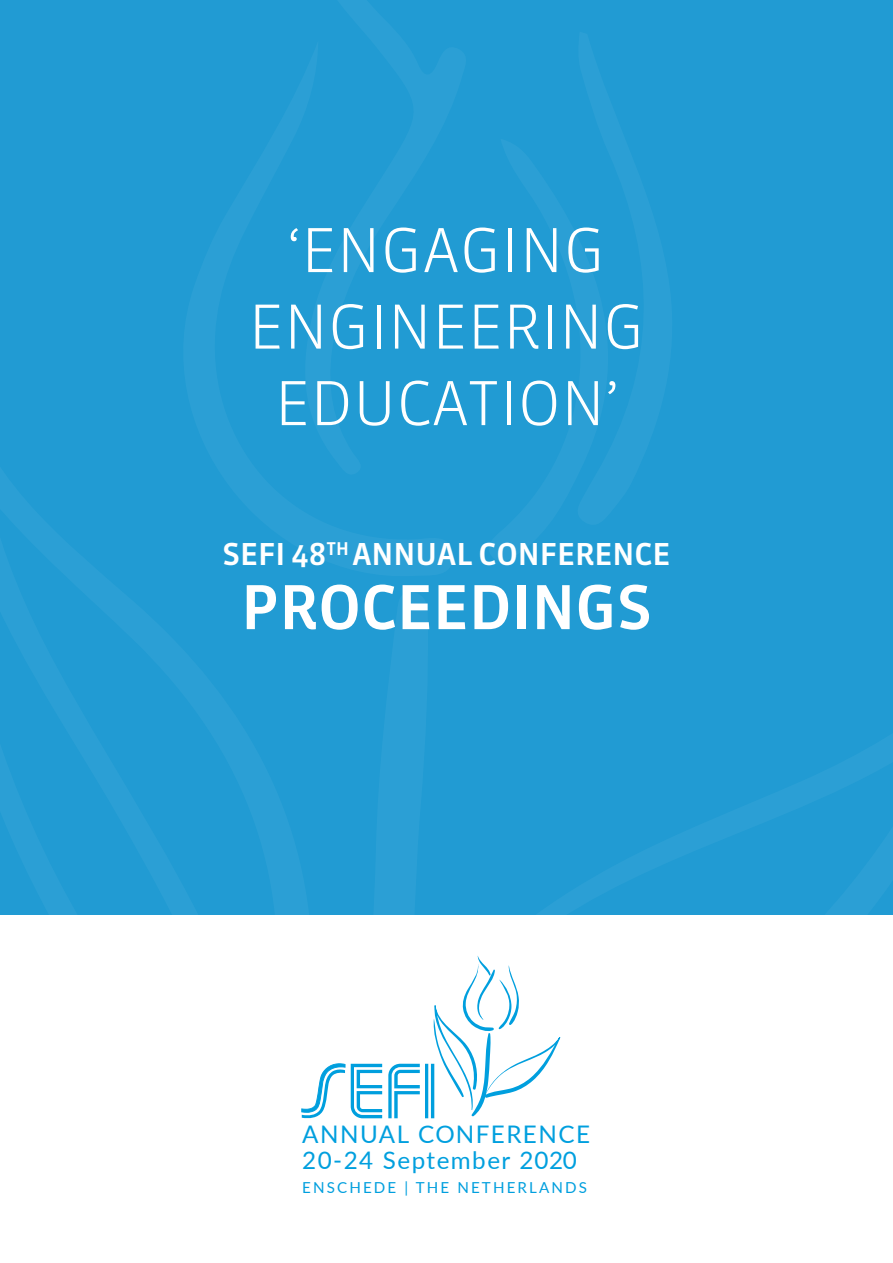
<style>
.page{position:relative;width:893px;height:1263px;background:#fff}
.page>*{position:absolute;margin:0;border:0;box-sizing:border-box;transform-origin:0 0}
.t1{font:300 60px/76.5px "Sanuk";color:#fff;text-align:center}
.t2{font:500 60px "Sanuk";color:#fff}
.t3{font:500 30px "Sanuk";color:#fff}
.t4{font:24.3px/25.7px "Lato";letter-spacing:.06em;color:#009fde}
.t5{font:15.15px "Lato";letter-spacing:.14em;color:#009fde}
</style>
<div class="page">
<div style="left:0;top:0;width:893px;height:914px;background:#219bd3"></div>
<svg style="left:301px;top:1063px;width:44px;height:56px"></svg>
<svg style="left:388px;top:956px;width:172px;height:162px"></svg>
<svg style="left:351px;top:1064px;width:31px;height:54px"></svg>
<h1 class="t1" style="left:248px;top:212px;width:398px">‘ENGAGING<br>ENGINEERING<br>EDUCATION’</h1>
<p class="t3" style="left:223px;top:536px;width:449px">SEFI 48<sup>TH</sup> ANNUAL CONFERENCE</p>
<h1 class="t2" style="left:241px;top:570px;width:413px">PROCEEDINGS</h1>
<p class="t4" style="left:302px;top:1120px;width:289px">ANNUAL CONFERENCE<br>20-24 September 2020</p>
<p class="t5" style="left:302px;top:1177px;width:286px">ENSCHEDE | THE NETHERLANDS</p>
</div>
